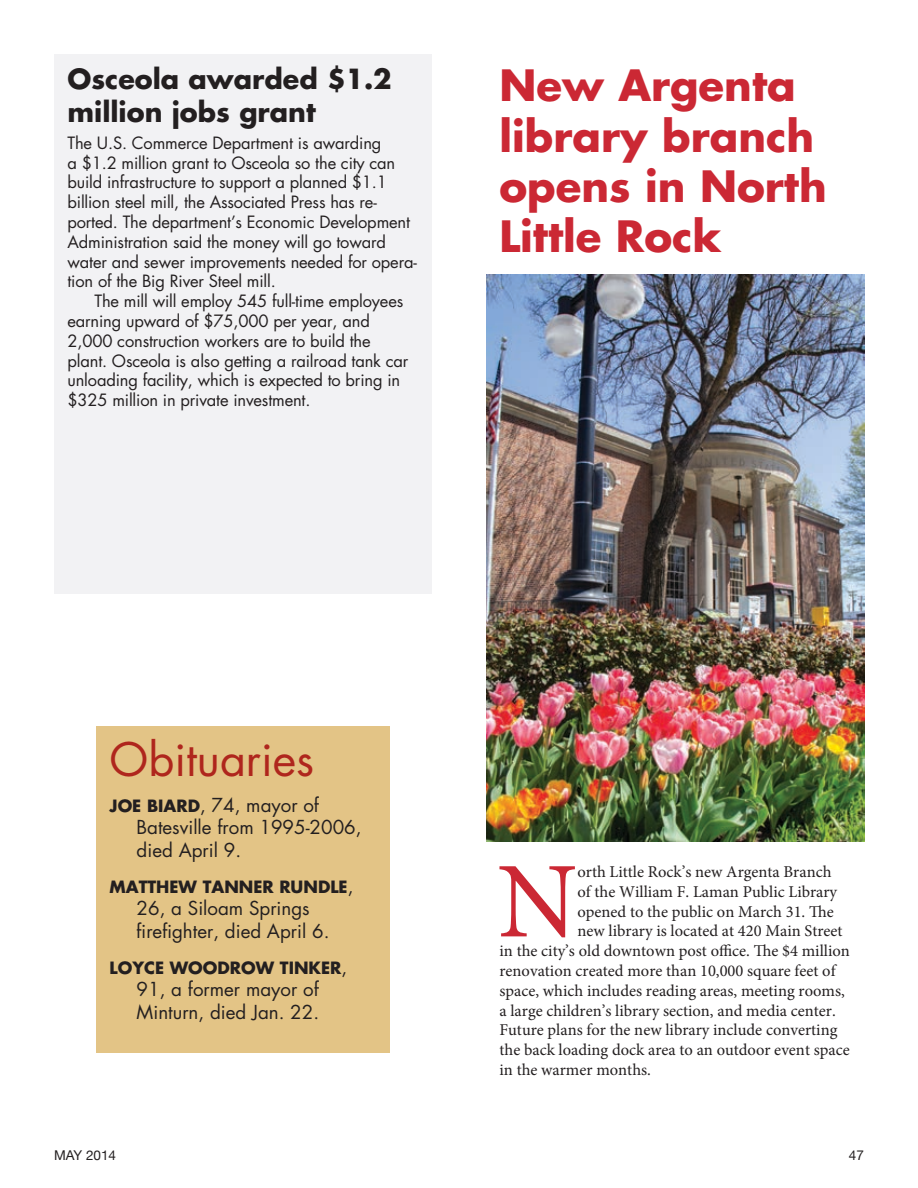
<style>
.page{position:relative;width:918px;height:1188px;background:#fff}
.page>*{position:absolute;margin:0;border:0;box-sizing:border-box;transform-origin:0 0}
.t1{font:107.85px "Minion Pro";color:#cb2834}
.t2{font:45px "Futura";color:#af261d}
.t3{font:700 42px/50.4px "Futura";color:#cb2834}
.t4{font:700 27px/32.4px "Futura";color:#231f20}
.t5{font:18.75px/22.5px "Futura";color:#231f20}
.t6{font:16.5px/19.8px "Futura";letter-spacing:-.01em;color:#231f20}
.t7{font:16.5px "Minion Pro";color:#231f20}
.t8{font:700 16.5px "Futura";color:#231f20}
.t9{font:13.5px "Helvetica Neue";color:#231f20}
.s1{font-weight:700;font-size:16.5px}
.s2{font-weight:400;font-size:18.75px}
</style>
<div class="page">
<div style="left:54px;top:54px;width:378px;height:540px;background:#f2f2f4"></div>
<div style="left:96px;top:727px;width:294px;height:326px;background:#e3c486"></div>
<img style="left:486px;top:275px;width:378px;height:567px">
<h3 class="t4" style="left:68px;top:62px;width:326px">Osceola awarded $1.2 million jobs grant</h3>
<p class="t6" style="left:68px;top:133px;width:351px">The U.S. Commerce Department is awarding<br>a $1.2 million grant to Osceola so the city can build infrastructure to support a planned $1.1 billion steel mill, the Associated Press has re&shy;ported. The department’s Economic Development Administration said the money will go toward water and sewer improvements needed for opera&shy;tion of the Big River Steel mill.</p>
<p class="t6" style="left:68px;top:291px;width:342px;text-indent:27px">The mill will employ 545 full-time employees earning upward of $75,000 per year, and 2,000 construction workers are to build the plant. Osceola is also getting a railroad tank car unloading facility, which is expected to bring in $325 million in private investment.</p>
<h3 class="t3" style="left:500px;top:59px;width:329px">New Argenta library branch opens in North<br>Little Rock</h3>
<h2 class="t2" style="left:110px;top:728px;width:206px">Obituaries</h2>
<p class="t5" style="left:137px;top:793px;width:227px;text-indent:-27px"><span class="s1">Joe Biard</span>, 74, mayor of<br>Batesville from 1995-2006, died April 9.</p>
<p class="t8" style="left:110px;top:875px;width:30px">Matthew</p>
<p class="t8" style="left:203px;top:875px;width:152px">Tanner Rundle<span class="s2">,</span></p>
<p class="t5" style="left:137px;top:897px;width:194px">26, a Siloam Springs firefighter, died April 6.</p>
<p class="t8" style="left:110px;top:956px;width:21px">Loyce</p>
<p class="t8" style="left:170px;top:956px;width:76px">Woodrow</p>
<p class="t8" style="left:280px;top:956px;width:69px">Tinker<span class="s2">,</span></p>
<p class="t5" style="left:137px;top:978px;width:184px">91, a former mayor of<br>Minturn, died Jan. 22.</p>
<h1 class="t1" style="left:497px;top:830px;width:82px">N</h1>
<p class="t7" style="left:577px;top:861px;width:256px">orth Little Rock’s new Argenta Branch</p>
<p class="t7" style="left:577px;top:880px;width:261px">of the William F. Laman Public Library</p>
<p class="t7" style="left:577px;top:900px;width:258px">opened to the public on March 31. The</p>
<p class="t7" style="left:577px;top:920px;width:267px">new library is located at 420 Main Street</p>
<p class="t7" style="left:499px;top:940px;width:352px">in the city’s old downtown post office. The $4 million</p>
<p class="t7" style="left:499px;top:960px;width:338px">renovation created more than 10,000 square feet of</p>
<p class="t7" style="left:499px;top:979px;width:347px">space, which includes reading areas, meeting rooms,</p>
<p class="t7" style="left:499px;top:999px;width:338px">a large children’s library section, and media center.</p>
<p class="t7" style="left:499px;top:1019px;width:339px">Future plans for the new library include converting</p>
<p class="t7" style="left:499px;top:1039px;width:352px">the back loading dock area to an outdoor event space</p>
<p class="t7" style="left:499px;top:1059px;width:153px">in the warmer months.</p>
<p class="t9" style="left:54px;top:1148px;width:64px">May 2014</p>
<p class="t9" style="left:849px;top:1148px;width:17px">47</p>
</div>
